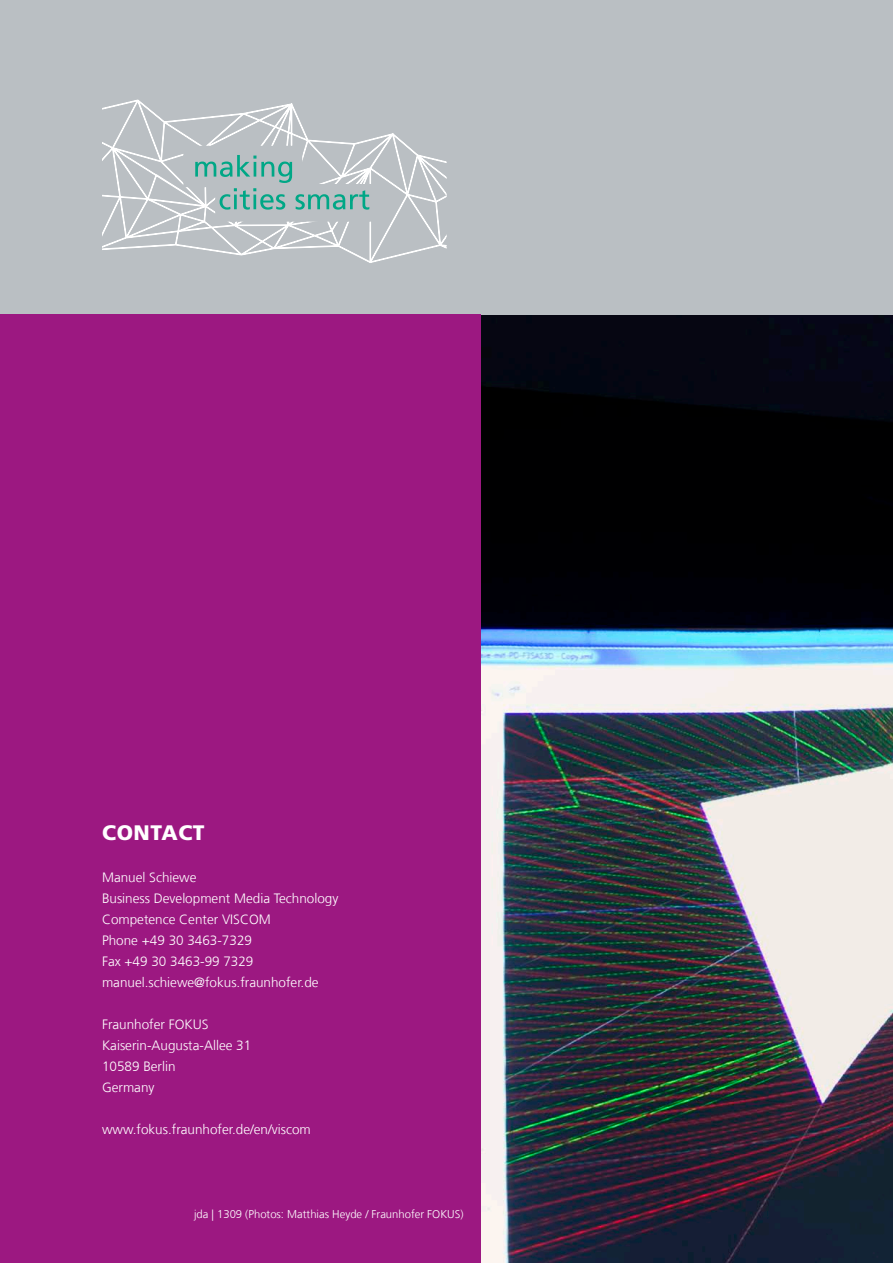
<style>
.page{position:relative;width:893px;height:1263px;background:#fff}
.page>*{position:absolute;margin:0;border:0;box-sizing:border-box;transform-origin:0 0}
.Subheadline_1__level{font:900 21px "Frutiger LT Com";letter-spacing:.03em;color:#fff}
.Running_text_without{font:300 13.5px "Frutiger LT Com";color:#fff}
.Copyright{font:300 11.25px "Frutiger LT Com";color:#fff}
</style>
<div class="page">
<img style="left:480px;top:315px;width:413px;height:948px">
<div style="left:0;top:0;width:893px;height:315px;background:#babfc3"></div>
<div style="left:0;top:315px;width:480px;height:948px;background:#9c1881"></div>
<svg style="left:102px;top:99px;width:344px;height:164px"></svg>
<svg style="left:195px;top:155px;width:174px;height:55px"></svg>
<p class="Subheadline_1__level" style="left:102px;top:820px;width:104px">CONTACT</p>
<p class="Running_text_without" style="left:102px;top:869px;width:96px">Manuel Schiewe</p>
<p class="Running_text_without" style="left:102px;top:890px;width:238px">Business Development Media Technology</p>
<p class="Running_text_without" style="left:102px;top:911px;width:170px">Competence Center VISCOM</p>
<p class="Running_text_without" style="left:102px;top:932px;width:151px">Phone +49 30 3463-7329</p>
<p class="Running_text_without" style="left:102px;top:953px;width:153px">Fax +49 30 3463-99 7329</p>
<p class="Running_text_without" style="left:102px;top:974px;width:218px">manuel.schiewe@fokus.fraunhofer.de</p>
<p class="Running_text_without" style="left:102px;top:1016px;width:108px">Fraunhofer FOKUS</p>
<p class="Running_text_without" style="left:102px;top:1037px;width:151px">Kaiserin-Augusta-Allee 31</p>
<p class="Running_text_without" style="left:102px;top:1058px;width:75px">10589 Berlin</p>
<p class="Running_text_without" style="left:102px;top:1079px;width:54px">Germany</p>
<p class="Running_text_without" style="left:102px;top:1121px;width:210px">www.fokus.fraunhofer.de/en/viscom</p>
<p class="Copyright" style="left:194px;top:1207px;width:271px">jda | 1309 (Photos: Matthias Heyde / Fraunhofer FOKUS)</p>
</div>
